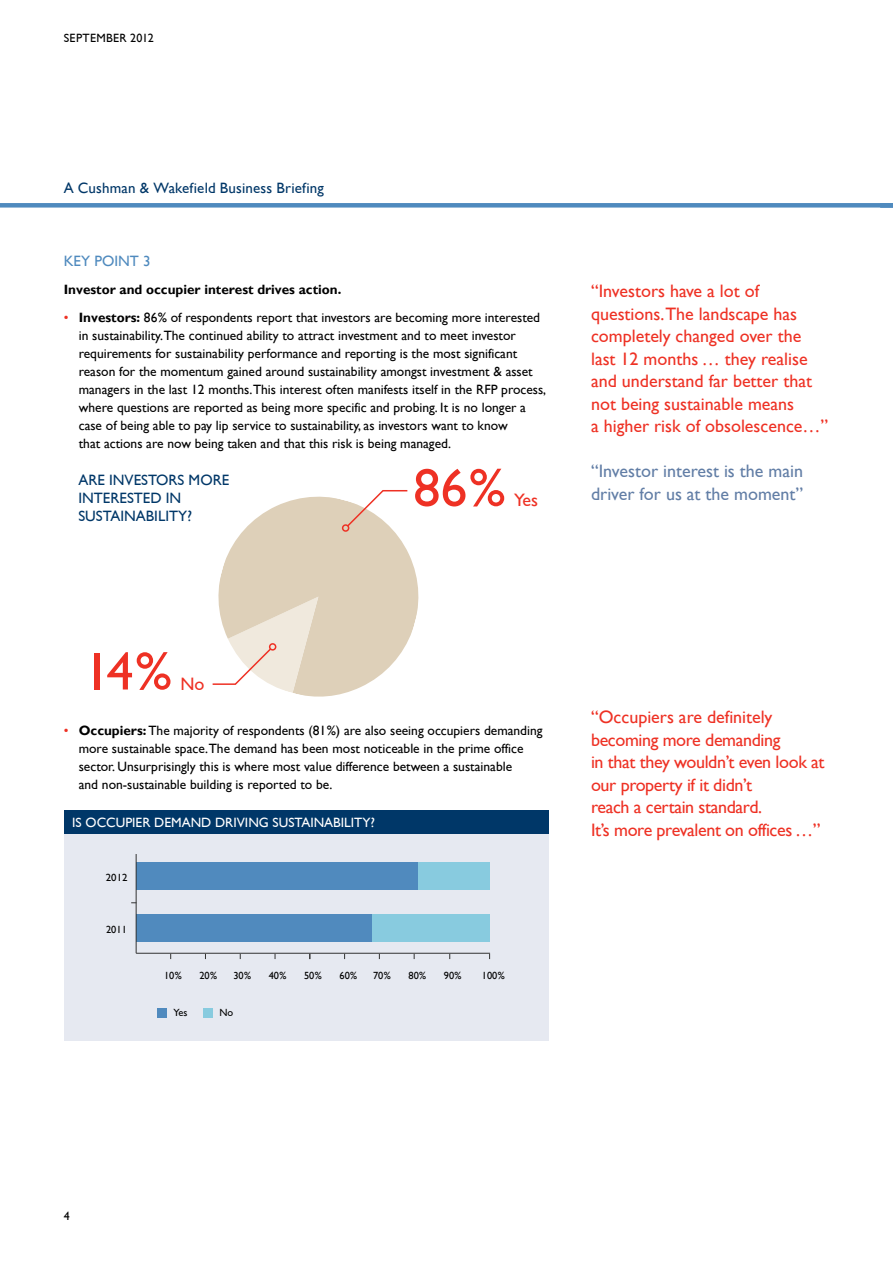
<style>
.page{position:relative;width:893px;height:1263px;background:#fff}
.page>*{position:absolute;margin:0;border:0;box-sizing:border-box;transform-origin:0 0}
.t1{font:54px "Gill Sans";color:#ee3124}
.t2{font:18px/22.5px "Gill Sans";color:#ee3124}
.t3{font:18px/22.5px "Gill Sans";letter-spacing:-.02em;color:#ee3124}
.t4{font:18px/22.5px "Gill Sans";color:#627ea6}
.t5{font:15px "Gill Sans";letter-spacing:.01em;color:#003768}
.t6{font:15px "Gill Sans";color:#4f8abe}
.t7{font:13.5px/18px "Gill Sans";color:#000}
.t8{font:700 13.5px "Gill Sans";color:#000}
.t9{font:13.5px "Gill Sans";color:#fff}
.t10{font:12px "Gill Sans";letter-spacing:.03em;color:#000}
.t11{font:10.35px "Gill Sans";color:#000}
.t12{font:10.35px "Gill Sans";color:#000;scale:1.04 1}
.s1{color:#ee3124}
.s2{font-weight:700}
</style>
<div class="page">
<div style="left:0;top:203px;width:893px;height:5px;background:#4f8abe"></div>
<div style="left:64px;top:810px;width:485px;height:24px;background:#003768"></div>
<div style="left:64px;top:834px;width:485px;height:206px;background:#e6e9f1"></div>
<div style="left:418px;top:862px;width:72px;height:28px;background:#88cbdf"></div>
<div style="left:136px;top:914px;width:237px;height:28px;background:#508abe"></div>
<div style="left:136px;top:862px;width:282px;height:28px;background:#508abe"></div>
<hr style="left:136px;top:854px;width:1px;height:99px;background:#333">
<hr style="left:136px;top:953px;width:354px;height:1px;background:#333">
<div style="left:157px;top:1008px;width:10px;height:10px;background:#508abe"></div>
<div style="left:203px;top:1008px;width:10px;height:10px;background:#88cbdf"></div>
<div style="left:372px;top:914px;width:118px;height:28px;background:#88cbdf"></div>
<svg style="left:212px;top:490px;width:207px;height:207px"></svg>
<div style="left:269px;top:643px;width:7px;height:8px;border:2px solid #ee3124;border-radius:50%"></div>
<p class="t10" style="left:64px;top:31px;width:91px">SEPTEMBER 2012</p>
<p class="t5" style="left:64px;top:179px;width:261px">A Cushman &amp; Wakefield Business Briefing</p>
<p class="t6" style="left:64px;top:252px;width:88px">KEY POINT 3</p>
<p class="t8" style="left:64px;top:282px;width:279px">Investor and occupier interest drives action.</p>
<p class="t7" style="left:79px;top:308px;width:469px;text-indent:-15px"><span class="s1">•</span> <span class="s2">Investors:</span> 86% of respondents report that investors are becoming more interested in sustainability.The continued ability to attract investment and to meet investor requirements for sustainability performance and reporting is the most significant reason for the momentum gained around sustainability amongst investment &amp; asset managers in the last 12 months.This interest often manifests itself in the RFP process, where questions are reported as being more specific and probing. It is no longer a case of being able to pay lip service to sustainability, as investors want to know<br>that actions are now being taken and that this risk is being managed.</p>
<p class="t5" style="left:78px;top:471px;width:40px">Are investors</p>
<p class="t5" style="left:189px;top:471px;width:11px">more</p>
<p class="t5" style="left:78px;top:489px;width:10px">interested</p>
<p class="t5" style="left:166px;top:489px;width:8px">in</p>
<p class="t5" style="left:78px;top:507px;width:16px">Sustainability</p>
<p class="t5" style="left:187px;top:507px;width:6px">?</p>
<h1 class="t1" style="left:413px;top:456px;width:94px">86%</h1>
<h2 class="t2" style="left:514px;top:489px;width:26px">Yes</h2>
<h2 class="t2" style="left:591px;top:280px;width:239px">“Investors have a lot of questions.The landscape has completely changed over the last 12 months … they realise and understand far better that not being sustainable means<br>a higher risk of obsolescence…”</h2>
<h2 class="t4" style="left:591px;top:460px;width:214px">“Investor interest is the main driver for us at the moment”</h2>
<h1 class="t1" style="left:84px;top:640px;width:89px">14%</h1>
<h2 class="t2" style="left:180px;top:672px;width:25px">No</h2>
<p class="t7" style="left:79px;top:721px;width:465px;text-indent:-15px"><span class="s1">•</span> <span class="s2">Occupiers:</span> The majority of respondents (81%) are also seeing occupiers demanding more sustainable space.The demand has been most noticeable in the prime office sector. Unsurprisingly this is where most value difference between a sustainable<br>and non-sustainable building is reported to be.</p>
<p class="t9" style="left:72px;top:814px;width:23px">is occupier</p>
<p class="t9" style="left:154px;top:814px;width:11px">demand</p>
<p class="t9" style="left:215px;top:814px;width:9px">driving</p>
<p class="t9" style="left:273px;top:814px;width:8px">sustainability</p>
<p class="t9" style="left:371px;top:814px;width:6px">?</p>
<p class="t12" style="left:106px;top:872px;width:22px">2012</p>
<p class="t11" style="left:106px;top:924px;width:22px">2011</p>
<p class="t11" style="left:164px;top:969px;width:19px">10%</p>
<p class="t11" style="left:199px;top:969px;width:19px">20%</p>
<p class="t11" style="left:233px;top:969px;width:19px">30%</p>
<p class="t11" style="left:269px;top:969px;width:19px">40%</p>
<p class="t11" style="left:304px;top:969px;width:19px">50%</p>
<p class="t11" style="left:339px;top:969px;width:19px">60%</p>
<p class="t11" style="left:373px;top:969px;width:19px">70%</p>
<p class="t11" style="left:408px;top:969px;width:19px">80%</p>
<p class="t11" style="left:444px;top:969px;width:19px">90%</p>
<p class="t11" style="left:482px;top:969px;width:24px">100%</p>
<p class="t11" style="left:174px;top:1007px;width:15px">Yes</p>
<p class="t11" style="left:220px;top:1007px;width:15px">No</p>
<h2 class="t3" style="left:591px;top:706px;width:235px">“Occupiers are definitely becoming more demanding<br>in that they wouldn’t even look at our property if it didn’t<br>reach a certain standard.<br>It’s more prevalent on offices …”</h2>
<p class="t10" style="left:64px;top:1209px;width:7px">4</p>
</div>
